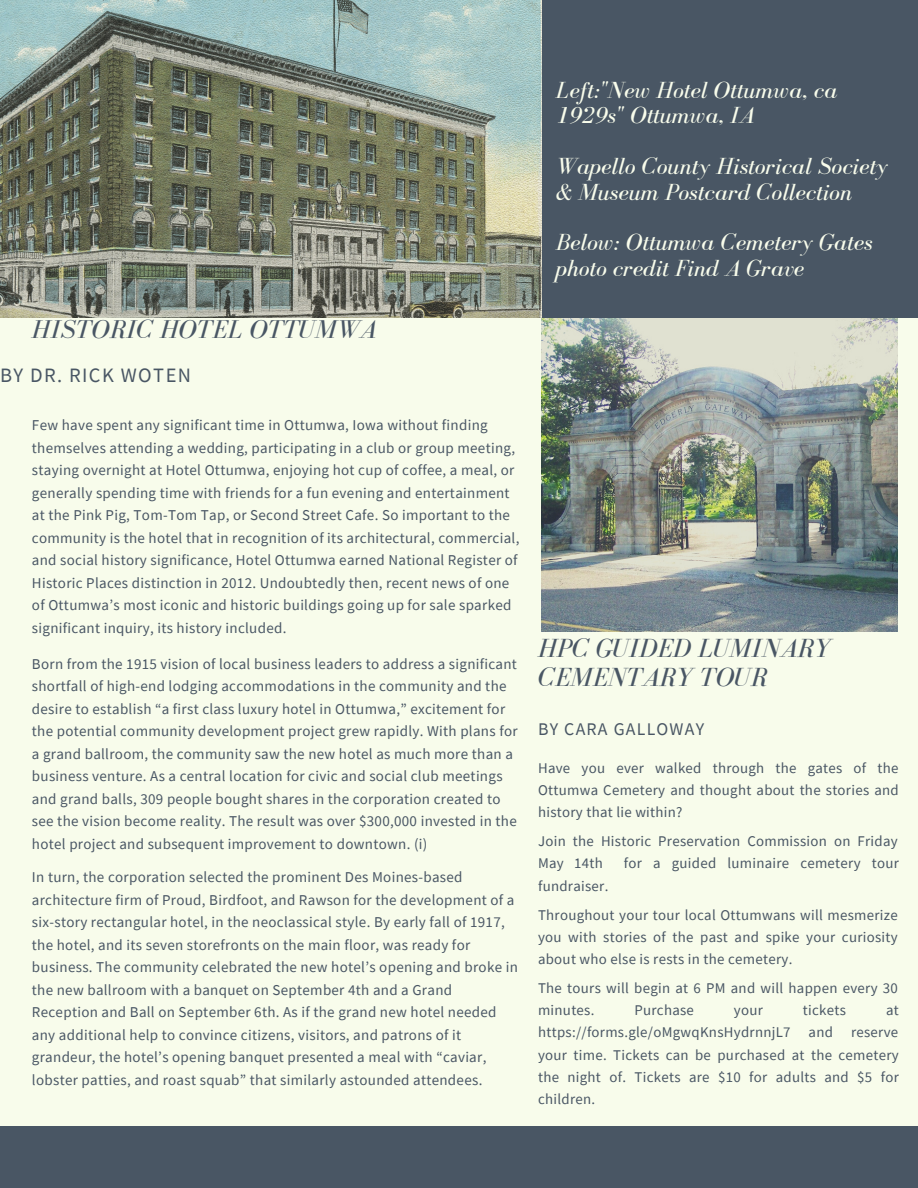
<style>
.page{position:relative;width:918px;height:1188px;background:#f8fceb}
.page>*{position:absolute;margin:0;border:0;box-sizing:border-box;transform-origin:0 0}
.t1{font:italic 27px/29.5px "Bodoni FLF";color:#495664}
.t2{font:italic 26.55px "Bodoni FLF";color:#495664}
.t3{font:italic 24px/25.3px "Bodoni FLF";color:#f8fceb}
.t4{font:20.4px "Source Sans Pro";letter-spacing:.07em;color:#495664}
.t5{font:17.85px "Source Sans Pro";letter-spacing:.07em;color:#495664}
.t6{font:15px/22.5px "Source Sans Pro";letter-spacing:.02em;color:#495664}
.t7{font:14.85px/22.2px "Source Sans Pro";letter-spacing:.02em;color:#495664;text-align:justify}
</style>
<div class="page">
<img style="left:541px;top:317px;width:357px;height:315px">
<div style="left:541px;top:0;width:377px;height:317px;background:#495664"></div>
<div style="left:0;top:1127px;width:509px;height:61px;background:#495664"></div>
<div style="left:459px;top:1127px;width:459px;height:61px;background:#495664"></div>
<img style="left:0;top:0;width:541px;height:317px">
<p class="t2" style="left:32px;top:315px;width:346px">HISTORIC HOTEL OTTUMWA</p>
<p class="t4" style="left:0;top:362px;width:193px">BY DR. RICK WOTEN</p>
<p class="t6" style="left:32px;top:414px;width:489px">Few have spent any significant time in Ottumwa, Iowa without finding themselves attending a wedding, participating in a club or group meeting, staying overnight at Hotel Ottumwa, enjoying hot cup of coffee, a meal, or generally spending time with friends for a fun evening and entertainment at the Pink Pig, Tom-Tom Tap, or Second Street Cafe. So important to the community is the hotel that in recognition of its architectural, commercial, and social history significance, Hotel Ottumwa earned National Register of Historic Places distinction in 2012. Undoubtedly then, recent news of one of Ottumwa’s most iconic and historic buildings going up for sale sparked significant inquiry, its history included.</p>
<p class="t6" style="left:32px;top:652px;width:487px">Born from the 1915 vision of local business leaders to address a significant shortfall of high-end lodging accommodations in the community and the desire to establish “a first class luxury hotel in Ottumwa,” excitement for the potential community development project grew rapidly. With plans for a grand ballroom, the community saw the new hotel as much more than a business venture. As a central location for civic and social club meetings and grand balls, 309 people bought shares in the corporation created to see the vision become reality. The result was over $300,000 invested in the hotel project and subsequent improvement to downtown. (i)</p>
<p class="t6" style="left:32px;top:866px;width:488px">In turn, the corporation selected the prominent Des Moines-based architecture firm of Proud, Birdfoot, and Rawson for the development of a six-story rectangular hotel, in the neoclassical style. By early fall of 1917, the hotel, and its seven storefronts on the main floor, was ready for business. The community celebrated the new hotel’s opening and broke in the new ballroom with a banquet on September 4th and a Grand Reception and Ball on September 6th. As if the grand new hotel needed any additional help to convince citizens, visitors, and patrons of it grandeur, the hotel’s opening banquet presented a meal with “caviar, lobster patties, and roast squab” that similarly astounded attendees.</p>
<p class="t3" style="left:556px;top:77px;width:283px">Left:"New Hotel Ottumwa, ca<br>1929s" Ottumwa, IA</p>
<p class="t3" style="left:556px;top:154px;width:333px">Wapello County Historical Society &amp; Museum Postcard Collection</p>
<p class="t3" style="left:556px;top:230px;width:318px">Below: Ottumwa Cemetery Gates</p>
<p class="t3" style="left:556px;top:255px;width:250px">photo credit Find A Grave</p>
<p class="t1" style="left:538px;top:633px;width:295px">HPC GUIDED LUMINARY<br>CEMENTARY TOUR</p>
<p class="t5" style="left:538px;top:717px;width:168px">BY CARA GALLOWAY</p>
<p class="t7" style="left:538px;top:756px;width:362px">Have you ever walked through the gates of the Ottumwa Cemetery and thought about the stories and history that lie within?</p>
<p class="t7" style="left:538px;top:830px;width:361px">Join the Historic Preservation Commission on Friday<br>May 14th</p>
<p class="t7" style="left:624px;top:852px;width:276px">for a guided luminaire cemetery tour</p>
<p class="t7" style="left:538px;top:874px;width:72px">fundraiser.</p>
<p class="t7" style="left:538px;top:903px;width:361px">Throughout your tour local Ottumwans will mesmerize you with stories of the past and spike your curiosity about who else is rests in the cemetery.</p>
<p class="t7" style="left:538px;top:977px;width:361px">The tours will begin at 6 PM and will happen every 30 minutes.</p>
<p class="t7" style="left:634px;top:999px;width:61px">Purchase</p>
<p class="t7" style="left:734px;top:999px;width:31px">your</p>
<p class="t7" style="left:803px;top:999px;width:45px">tickets</p>
<p class="t7" style="left:538px;top:999px;width:362px;text-indent:348px">at https://forms.gle/oMgwqKnsHydrnnjL7 and reserve your time. Tickets can be purchased at the cemetery the night of. Tickets are $10 for adults and $5 for children.</p>
</div>
